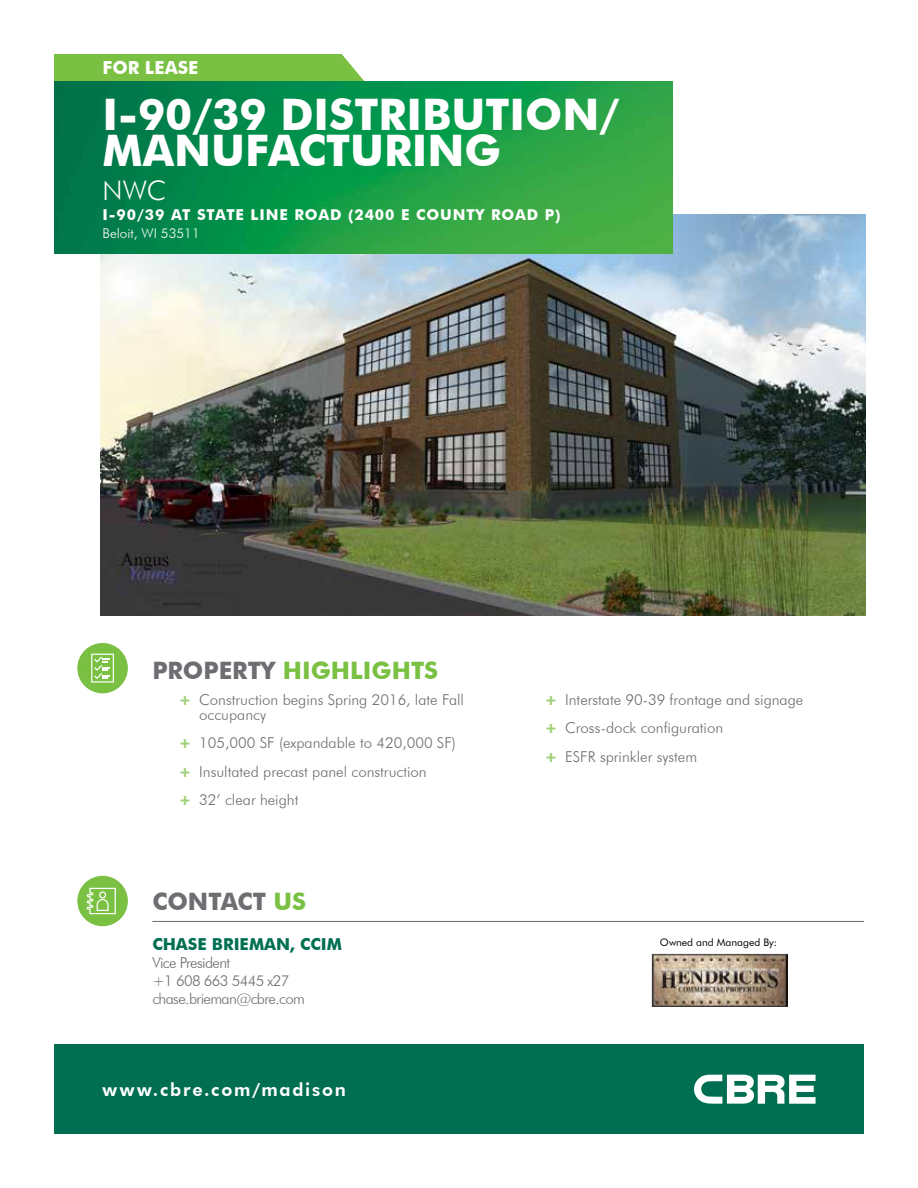
<style>
.page{position:relative;width:918px;height:1188px;background:#fff}
.page>*{position:absolute;margin:0;border:0;box-sizing:border-box;transform-origin:0 0}
.t1{font:700 43.5px/36px "Futura BT";color:#fff}
.t2{font:300 27px "Futura BT";color:#fff}
.t3{font:700 24px "Futura BT";color:#7ac143}
.t4{font:700 24px "Futura BT";color:#6d6e71}
.t5{font:800 18px "Futura BT";letter-spacing:.1em;color:#fff}
.t6{font:700 18px "Futura BT";color:#fff}
.t7{font:700 16.5px "Futura BT";color:#006f51}
.t8{font:300 15px/28.5px "Futura BT";color:#6d6e71}
.t9{font:300 15px/18px "Futura BT";letter-spacing:-.04em;color:#6d6e71}
.t10{font:700 15px "Futura BT";letter-spacing:.06em;color:#fff}
.t11{font:300 13.5px "Futura BT";color:#fff}
.t12{font:10.35px "Futura BT";color:#000}
.s1{color:#6d6e71}
.s2{font-weight:900;color:#a1d078}
.s3{color:#7ac143}
</style>
<div class="page">
<img style="left:100px;top:214px;width:766px;height:402px">
<img style="left:54px;top:81px;width:618px;height:173px">
<hr style="left:152px;top:921px;width:712px;height:1px;background:#6d6e71">
<div style="left:77px;top:876px;width:51px;height:50px;background:#7ac143;border-radius:50%"></div>
<svg style="left:87px;top:888px;width:29px;height:26px"></svg>
<div style="left:54px;top:1044px;width:810px;height:90px;background:#006f51"></div>
<svg style="left:694px;top:1075px;width:122px;height:29px"></svg>
<div style="left:54px;top:54px;width:310px;height:27px;background:#7ac143"></div>
<div style="left:77px;top:643px;width:51px;height:50px;background:#7ac143;border-radius:50%"></div>
<svg style="left:91px;top:654px;width:23px;height:29px"></svg>
<img style="left:652px;top:953px;width:135px;height:53px">
<p class="t6" style="left:103px;top:57px;width:97px">FOR LEASE</p>
<h1 class="t1" style="left:103px;top:96px;width:518px">I-90/39 DISTRIBUTION/<br>MANUFACTURING</h1>
<h2 class="t2" style="left:103px;top:174px;width:65px">NWC</h2>
<p class="t10" style="left:103px;top:205px;width:460px">I-90/39 AT STATE LINE ROAD (2400 E COUNTY ROAD P)</p>
<p class="t11" style="left:103px;top:225px;width:99px">Beloit, WI 53511</p>
<h3 class="t3" style="left:152px;top:656px;width:287px"><span class="s1">PROPERTY</span> HIGHLIGHTS</h3>
<p class="t8" style="left:199px;top:692px;width:266px;line-height:15px;text-indent:-20px"><span class="s2">+</span> Construction begins Spring 2016, late Fall occupancy</p>
<p class="t8" style="left:179px;top:729px;width:279px"><span class="s2">+</span> 105,000 SF (expandable to 420,000 SF) <span class="s2">+</span> Insultated precast panel construction<br><span class="s2">+</span> 32’ clear height</p>
<h3 class="t4" style="left:152px;top:887px;width:155px">CONTACT <span class="s3">US</span></h3>
<p class="t7" style="left:152px;top:934px;width:191px">CHASE BRIEMAN, CCIM</p>
<p class="t9" style="left:152px;top:954px;width:154px">Vice President<br>+1 608 663 5445 x27 chase.brieman@cbre.com</p>
<p class="t5" style="left:103px;top:1079px;width:245px">www.cbre.com/madison</p>
<p class="t8" style="left:545px;top:685px;width:260px"><span class="s2">+</span> Interstate 90-39 frontage and signage <span class="s2">+</span> Cross-dock configuration<br><span class="s2">+</span> ESFR sprinkler system</p>
<p class="t12" style="left:660px;top:936px;width:119px">Owned and Managed By:</p>
</div>
